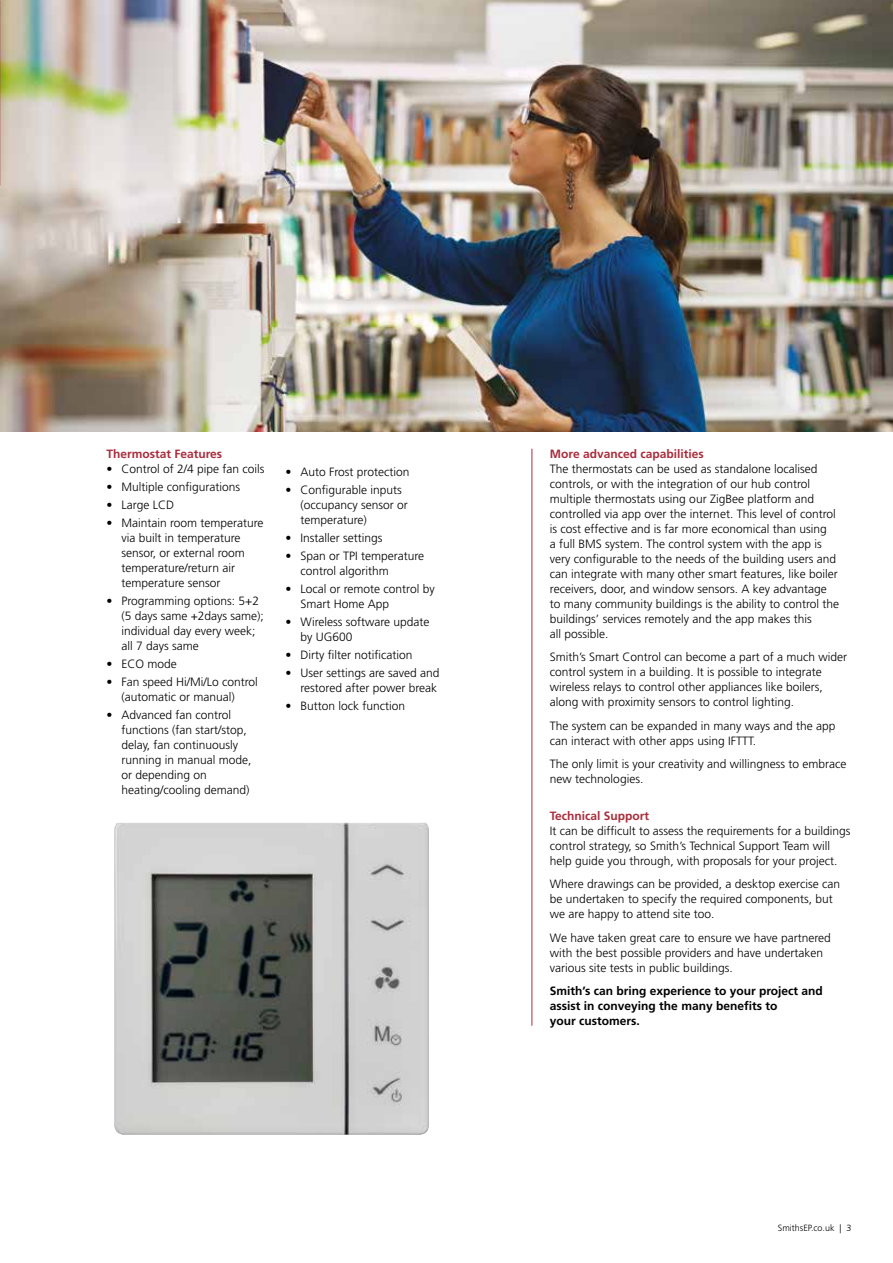
<style>
.page{position:relative;width:893px;height:1263px;background:#fff}
.page>*{position:absolute;margin:0;border:0;box-sizing:border-box;transform-origin:0 0}
.t1{font:300 12px/15px "Frutiger LT Std";color:#000}
.t2{font:700 12px/15px "Frutiger LT Std";color:#000}
.t3{font:700 12px "Frutiger LT Std";color:#a92d3c}
.t4{font:300 9px "Frutiger LT Std";color:#000}
</style>
<div class="page">
<img style="left:0;top:0;width:893px;height:432px">
<img style="left:114px;top:823px;width:315px;height:312px">
<hr style="left:531px;top:449px;width:1px;height:577px;background:#a92d3c">
<p class="t3" style="left:106px;top:447px;width:117px">Thermostat Features</p>
<p class="t1" style="left:106px;top:462px;width:160px">• Control of 2/4 pipe fan coils</p>
<p class="t1" style="left:106px;top:480px;width:135px">• Multiple configurations</p>
<p class="t1" style="left:106px;top:497px;width:69px">• Large LCD</p>
<p class="t1" style="left:121px;top:515px;width:144px;text-indent:-15px">• Maintain room temperature via built in temperature sensor, or external room temperature/return air temperature sensor</p>
<p class="t1" style="left:121px;top:593px;width:144px;text-indent:-15px">• Programming options: 5+2 (5 days same +2days same); individual day every week; all 7 days same</p>
<p class="t1" style="left:106px;top:656px;width:72px">• ECO mode</p>
<p class="t1" style="left:121px;top:674px;width:138px;text-indent:-15px">• Fan speed Hi/Mi/Lo control (automatic or manual)</p>
<p class="t1" style="left:121px;top:707px;width:132px;text-indent:-15px">• Advanced fan control functions (fan start/stop, delay, fan continuously running in manual mode, or depending on heating/cooling demand)</p>
<p class="t1" style="left:285px;top:465px;width:125px">• Auto Frost protection</p>
<p class="t1" style="left:300px;top:482px;width:109px;text-indent:-15px">• Configurable inputs (occupancy sensor or temperature)</p>
<p class="t1" style="left:285px;top:530px;width:98px">• Installer settings</p>
<p class="t1" style="left:300px;top:548px;width:125px;text-indent:-15px">• Span or TPI temperature control algorithm</p>
<p class="t1" style="left:300px;top:581px;width:136px;text-indent:-15px">• Local or remote control by<br>Smart Home App</p>
<p class="t1" style="left:300px;top:614px;width:131px;text-indent:-15px">• Wireless software update by UG600</p>
<p class="t1" style="left:285px;top:647px;width:128px">• Dirty filter notification</p>
<p class="t1" style="left:285px;top:665px;width:156px;text-align:right">• User settings are saved and restored after power break</p>
<p class="t1" style="left:285px;top:698px;width:121px">• Button lock function</p>
<p class="t3" style="left:550px;top:446px;width:155px">More advanced capabilities</p>
<p class="t1" style="left:550px;top:461px;width:291px">The thermostats can be used as standalone localised controls, or with the integration of our hub control multiple thermostats using our ZigBee platform and controlled via app over the internet. This level of control is cost effective and is far more economical than using<br>a full BMS system. The control system with the app is very configurable to the needs of the building users and can integrate with many other smart features, like boiler receivers, door, and window sensors. A key advantage to many community buildings is the ability to control the buildings’ services remotely and the app makes this<br>all possible.</p>
<p class="t1" style="left:550px;top:650px;width:299px">Smith’s Smart Control can become a part of a much wider control system in a building. It is possible to integrate wireless relays to control other appliances like boilers, along with proximity sensors to control lighting.</p>
<p class="t1" style="left:550px;top:718px;width:287px">The system can be expanded in many ways and the app can interact with other apps using IFTTT.</p>
<p class="t1" style="left:550px;top:757px;width:298px">The only limit is your creativity and willingness to embrace new technologies.</p>
<p class="t3" style="left:550px;top:808px;width:101px">Technical Support</p>
<p class="t1" style="left:550px;top:823px;width:302px">It can be difficult to assess the requirements for a buildings control strategy, so Smith’s Technical Support Team will help guide you through, with proposals for your project.</p>
<p class="t1" style="left:550px;top:877px;width:292px">Where drawings can be provided, a desktop exercise can be undertaken to specify the required components, but we are happy to attend site too.</p>
<p class="t1" style="left:550px;top:930px;width:282px">We have taken great care to ensure we have partnered with the best possible providers and have undertaken various site tests in public buildings.</p>
<p class="t2" style="left:550px;top:983px;width:274px">Smith’s can bring experience to your project and assist in conveying the many benefits to<br>your customers.</p>
<p class="t4" style="left:778px;top:1223px;width:75px">SmithsEP.co.uk | 3</p>
</div>
